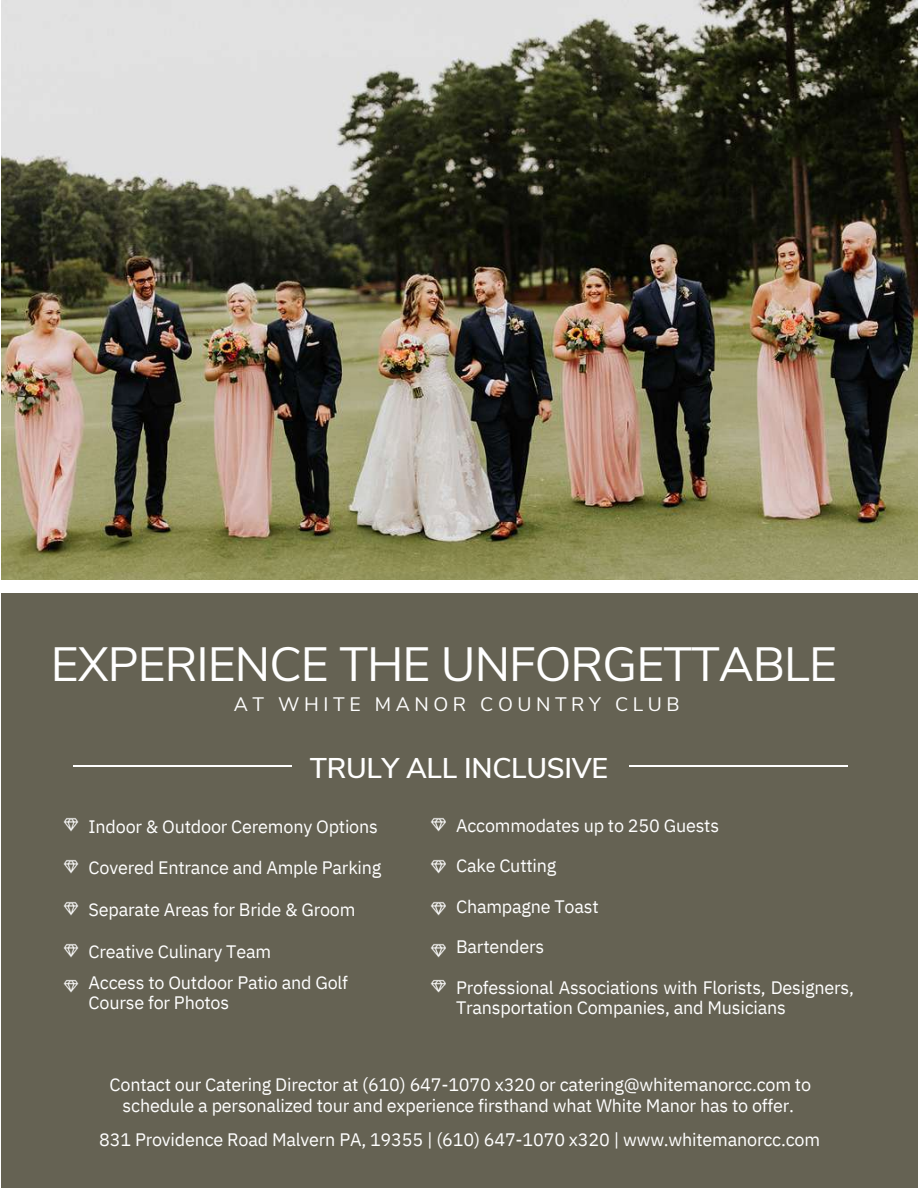
<style>
.page{position:relative;width:918px;height:1188px;background:#fff}
.page>*{position:absolute;margin:0;border:0;box-sizing:border-box;transform-origin:0 0}
.t1{font:48px "Nunito Sans";letter-spacing:-.02em;color:#fff}
.t2{font:600 28.5px "Nunito Sans";letter-spacing:-.01em;color:#fff}
.t3{font:19.5px "Nunito Sans";letter-spacing:.235em;color:#fff}
.t4{font:18px/21.3px "IBM Plex Sans";letter-spacing:-.01em;color:#fff}
</style>
<div class="page">
<img style="left:1px;top:0;width:917px;height:580px">
<div style="left:1px;top:593px;width:917px;height:595px;background:#656253"></div>
<hr style="left:74px;top:765px;width:218px;height:2px;background:#fff">
<hr style="left:629px;top:765px;width:218px;height:2px;background:#fff">
<img style="left:431px;top:817px;width:15px;height:15px">
<img style="left:431px;top:859px;width:15px;height:15px">
<img style="left:431px;top:901px;width:15px;height:15px">
<img style="left:431px;top:943px;width:15px;height:15px">
<img style="left:431px;top:979px;width:15px;height:14px">
<img style="left:63px;top:817px;width:15px;height:15px">
<img style="left:63px;top:859px;width:15px;height:15px">
<img style="left:63px;top:901px;width:15px;height:15px">
<img style="left:63px;top:943px;width:15px;height:15px">
<img style="left:63px;top:979px;width:15px;height:14px">
<h1 class="t1" style="left:51px;top:633px;width:788px">EXPERIENCE THE UNFORGETTABLE</h1>
<p class="t3" style="left:234px;top:691px;width:447px">AT WHITE MANOR COUNTRY CLUB</p>
<h2 class="t2" style="left:310px;top:749px;width:300px">TRULY ALL INCLUSIVE</h2>
<p class="t4" style="left:89px;top:815px;width:291px">Indoor &amp; Outdoor Ceremony Options</p>
<p class="t4" style="left:89px;top:857px;width:294px">Covered Entrance and Ample Parking</p>
<p class="t4" style="left:89px;top:899px;width:268px">Separate Areas for Bride &amp; Groom</p>
<p class="t4" style="left:89px;top:935px;width:261px;line-height:31.5px">Creative Culinary Team<br>Access to Outdoor Patio and Golf</p>
<p class="t4" style="left:89px;top:992px;width:142px">Course for Photos</p>
<p class="t4" style="left:456px;top:814px;width:265px">Accommodates up to 250 Guests</p>
<p class="t4" style="left:456px;top:855px;width:102px">Cake Cutting</p>
<p class="t4" style="left:456px;top:895px;width:144px">Champagne Toast</p>
<p class="t4" style="left:456px;top:936px;width:90px">Bartenders</p>
<p class="t4" style="left:456px;top:977px;width:399px;line-height:20.2px">Professional Associations with Florists, Designers,<br>Transportation Companies, and Musicians</p>
<p class="t4" style="left:110px;top:1074px;width:703px;text-align:center">Contact our Catering Director at (610) 647-1070 x320 or catering@whitemanorcc.com to schedule a personalized tour and experience firsthand what White Manor has to offer.</p>
<p class="t4" style="left:99px;top:1129px;width:723px">831 Providence Road Malvern PA, 19355 | (610) 647-1070 x320 | www.whitemanorcc.com</p>
</div>
